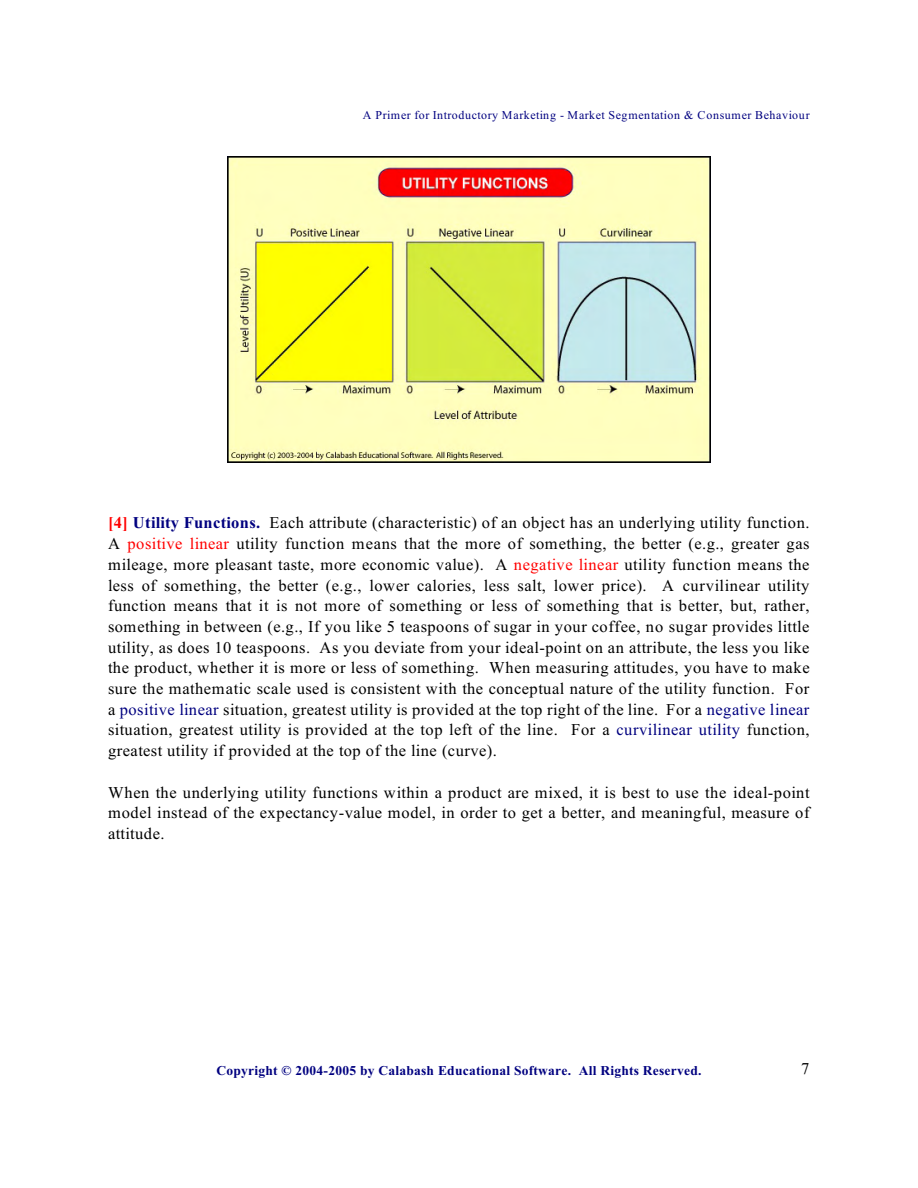
<style>
.page{position:relative;width:918px;height:1188px;background:#fff}
.page>*{position:absolute;margin:0;border:0;box-sizing:border-box;transform-origin:0 0}
.t1{font:16.5px/20.7px "Times New Roman";letter-spacing:.025em;color:#000;text-align:justify}
.t2{font:700 13.5px "Times New Roman";letter-spacing:.02em;color:#000080}
.t3{font:12px "Times New Roman";letter-spacing:.045em;color:#000080}
.s1{font-weight:700;color:#f00}
.s2{font-weight:700;color:#000080}
.s3{color:#f00}
.s4{color:#000080}
</style>
<div class="page">
<img style="left:227px;top:156px;width:484px;height:307px">
<p class="t3" style="left:363px;top:110px;width:448px">A Primer for Introductory Marketing - Market Segmentation &amp; Consumer Behaviour</p>
<p class="t1" style="left:108px;top:514px;width:703px"><span class="s1">[4]</span> <span class="s2">Utility Functions.</span> Each attribute (characteristic) of an object has an underlying utility function.<br>A <span class="s3">positive linear</span> utility function means that the more of something, the better (e.g., greater gas mileage, more pleasant taste, more economic value). A <span class="s3">negative linear</span> utility function means the less of something, the better (e.g., lower calories, less salt, lower price). A curvilinear utility function means that it is not more of something or less of something that is better, but, rather, something in between (e.g., If you like 5 teaspoons of sugar in your coffee, no sugar provides little utility, as does 10 teaspoons. As you deviate from your ideal-point on an attribute, the less you like the product, whether it is more or less of something. When measuring attitudes, you have to make sure the mathematic scale used is consistent with the conceptual nature of the utility function. For a <span class="s4">positive linear</span> situation, greatest utility is provided at the top right of the line. For a <span class="s4">negative linear </span>situation, greatest utility is provided at the top left of the line. For a <span class="s4">curvilinear utility</span> function, greatest utility if provided at the top of the line (curve).</p>
<p class="t1" style="left:108px;top:783px;width:703px">When the underlying utility functions within a product are mixed, it is best to use the ideal-point model instead of the expectancy-value model, in order to get a better, and meaningful, measure of attitude.</p>
<p class="t2" style="left:216px;top:1066px;width:487px">Copyright © 2004-2005 by Calabash Educational Software. All Rights Reserved.</p>
<p class="t1" style="left:801px;top:1059px;width:10px">7</p>
</div>
